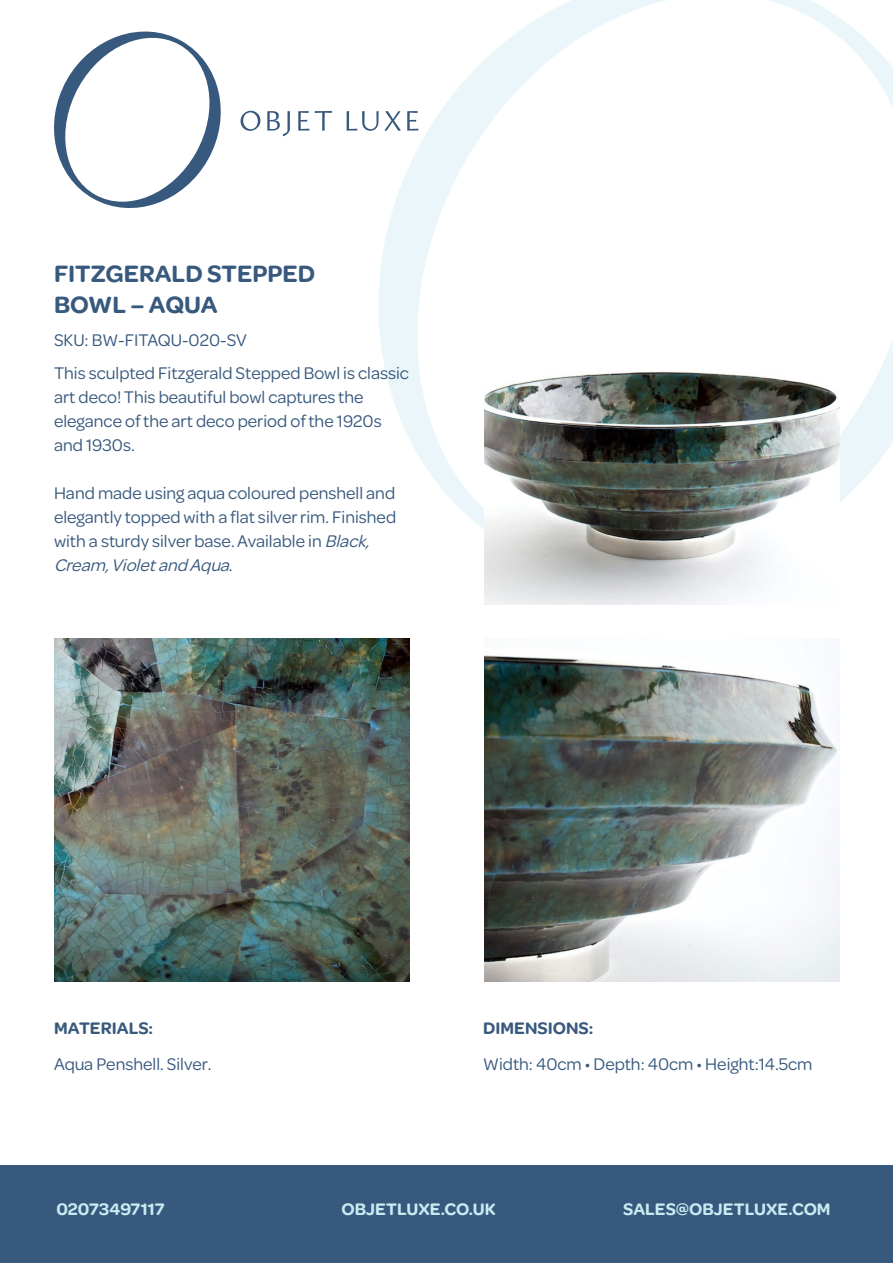
<style>
.page{position:relative;width:893px;height:1263px;background:#fff}
.page>*{position:absolute;margin:0;border:0;box-sizing:border-box;transform-origin:0 0}
.t1{font:600 25.5px/30.6px "Omnes";color:#38597e}
.t2{font:18px/24px "Omnes";color:#38597e}
.t3{font:600 18px "Omnes";color:#caeaf1}
.t4{font:600 18px "Omnes";color:#38597e}
.s1{font-style:italic}
</style>
<div class="page">
<svg style="left:378px;top:0;width:515px;height:529px"></svg>
<div style="left:0;top:1166px;width:893px;height:97px;background:#38597e"></div>
<svg style="left:241px;top:111px;width:19px;height:20px"></svg>
<svg style="left:267px;top:111px;width:23px;height:25px"></svg>
<svg style="left:298px;top:111px;width:11px;height:20px"></svg>
<svg style="left:315px;top:111px;width:17px;height:20px"></svg>
<svg style="left:347px;top:111px;width:54px;height:20px"></svg>
<svg style="left:407px;top:111px;width:11px;height:20px"></svg>
<svg style="left:54px;top:31px;width:167px;height:177px"></svg>
<img style="left:484px;top:262px;width:356px;height:342px">
<img style="left:54px;top:639px;width:356px;height:342px">
<img style="left:484px;top:655px;width:356px;height:326px">
<p class="t1" style="left:54px;top:259px;width:263px">FITZGERALD STEPPED<br>BOWL – AQUA</p>
<p class="t2" style="left:54px;top:326px;width:194px">SKU: BW-FITAQU-020-SV</p>
<p class="t2" style="left:54px;top:360px;width:356px">This sculpted Fitzgerald Stepped Bowl is classic art deco! This beautiful bowl captures the elegance of the art deco period of the 1920s and 1930s.</p>
<p class="t2" style="left:54px;top:480px;width:344px">Hand made using aqua coloured penshell and elegantly topped with a flat silver rim. Finished with a sturdy silver base. Available in <span class="s1">Black, Cream,VioletandAqua</span>.</p>
<p class="t4" style="left:54px;top:1018px;width:101px">MATERIALS:</p>
<p class="t2" style="left:54px;top:1051px;width:159px">Aqua Penshell. Silver.</p>
<p class="t4" style="left:483px;top:1018px;width:112px">DIMENSIONS:</p>
<p class="t2" style="left:483px;top:1051px;width:331px">Width: 40cm • Depth: 40cm • Height:14.5cm</p>
<p class="t3" style="left:56px;top:1199px;width:110px">02073497117</p>
<p class="t3" style="left:342px;top:1199px;width:156px">OBJETLUXE.CO.UK</p>
<p class="t3" style="left:623px;top:1199px;width:209px">SALES@OBJETLUXE.COM</p>
</div>
